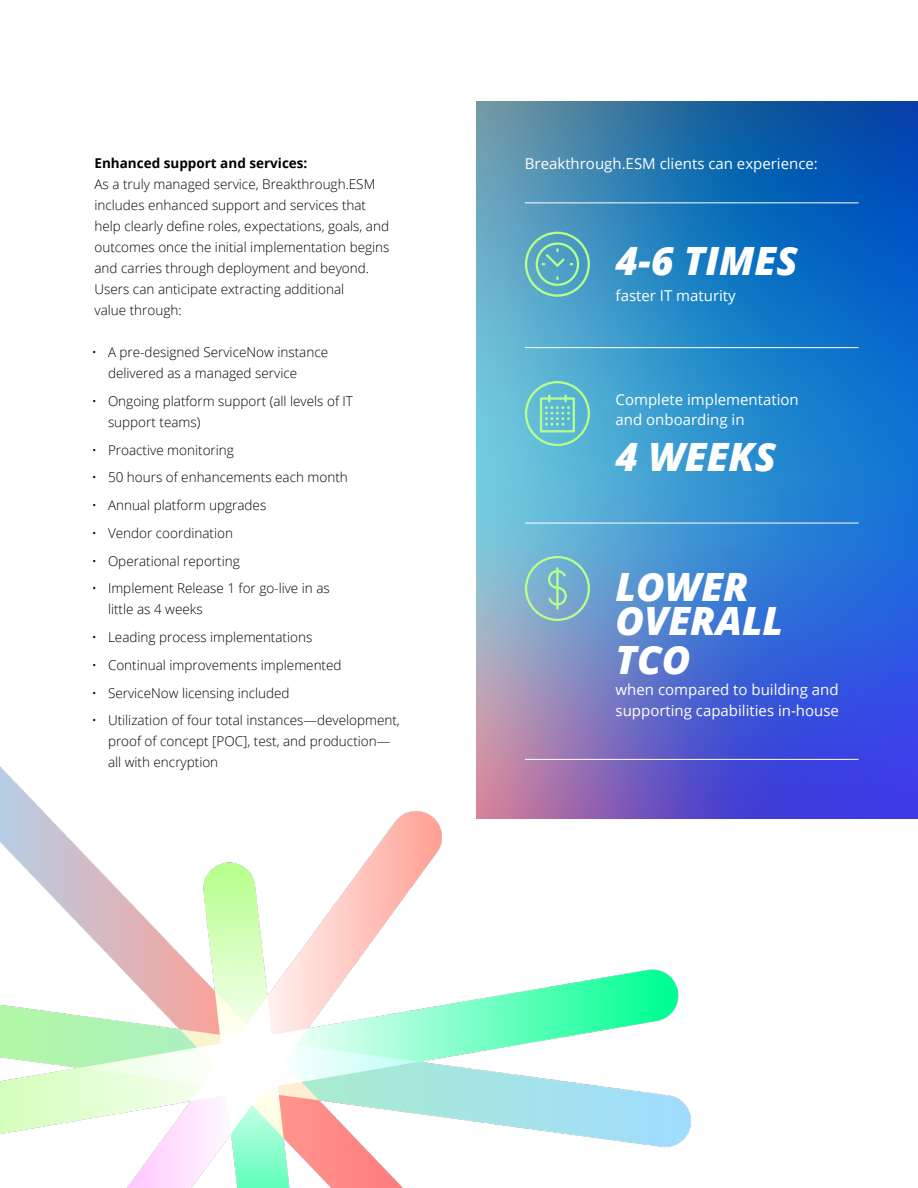
<style>
.page{position:relative;width:918px;height:1188px;background:#fff}
.page>*{position:absolute;margin:0;border:0;box-sizing:border-box;transform-origin:0 0}
.t1{font:italic 800 39px/34.5px "Open Sans";color:#fff}
.t2{font:15px/21px "Open Sans";color:#fff}
.t3{font:300 13.5px/21px "Open Sans";color:#000}
.t4{font:700 13.5px "Open Sans";color:#000}
</style>
<div class="page">
<img style="left:477px;top:102px;width:441px;height:717px">
<hr style="left:525px;top:202px;width:334px;height:1px;background:#fff">
<hr style="left:525px;top:347px;width:334px;height:1px;background:#fff">
<hr style="left:525px;top:523px;width:334px;height:1px;background:#fff">
<hr style="left:525px;top:759px;width:334px;height:1px;background:#fff">
<svg style="left:525px;top:232px;width:65px;height:65px;background:#64b1ba"></svg>
<svg style="left:525px;top:381px;width:65px;height:65px;background:#6ec5c6"></svg>
<svg style="left:525px;top:556px;width:65px;height:44px;background:#7ebac5"></svg>
<img style="left:0;top:600px;width:711px;height:588px">
<p class="t4" style="left:94px;top:154px;width:214px">Enhanced support and services:</p>
<p class="t3" style="left:94px;top:173px;width:297px">As a truly managed service, Breakthrough.ESM includes enhanced support and services that help clearly define roles, expectations, goals, and outcomes once the initial implementation begins and carries through deployment and beyond.<br>Users can anticipate extracting additional<br>value through:</p>
<p class="t3" style="left:108px;top:341px;width:222px;text-indent:-16px">• A pre-designed ServiceNow instance delivered as a managed service</p>
<p class="t3" style="left:108px;top:390px;width:247px;text-indent:-16px">• Ongoing platform support (all levels of IT support teams)</p>
<p class="t3" style="left:92px;top:439px;width:144px">• Proactive monitoring</p>
<p class="t3" style="left:92px;top:467px;width:258px">• 50 hours of enhancements each month</p>
<p class="t3" style="left:92px;top:494px;width:176px">• Annual platform upgrades</p>
<p class="t3" style="left:92px;top:522px;width:143px">• Vendor coordination</p>
<p class="t3" style="left:92px;top:550px;width:149px">• Operational reporting</p>
<p class="t3" style="left:108px;top:578px;width:223px;text-indent:-16px">• Implement Release 1 for go-live in as little as 4 weeks</p>
<p class="t3" style="left:92px;top:626px;width:222px">• Leading process implementations</p>
<p class="t3" style="left:92px;top:654px;width:251px">• Continual improvements implemented</p>
<p class="t3" style="left:92px;top:682px;width:199px">• ServiceNow licensing included</p>
<p class="t3" style="left:108px;top:710px;width:293px;text-indent:-16px">• Utilization of four total instances—development, proof of concept [POC], test, and production— all with encryption</p>
<p class="t2" style="left:525px;top:153px;width:295px">Breakthrough.ESM clients can experience:</p>
<h1 class="t1" style="left:616px;top:242px;width:184px">4-6 TIMES</h1>
<p class="t2" style="left:616px;top:284px;width:122px">faster IT maturity</p>
<p class="t2" style="left:616px;top:390px;width:185px;line-height:19.5px">Complete implementation and onboarding in</p>
<h1 class="t1" style="left:616px;top:438px;width:162px">4 WEEKS</h1>
<h1 class="t1" style="left:616px;top:568px;width:169px">LOWER<br>OVERALL</h1>
<h1 class="t1" style="left:616px;top:641px;width:76px">TCO</h1>
<p class="t2" style="left:616px;top:679px;width:225px">when compared to building and supporting capabilities in-house</p>
</div>
